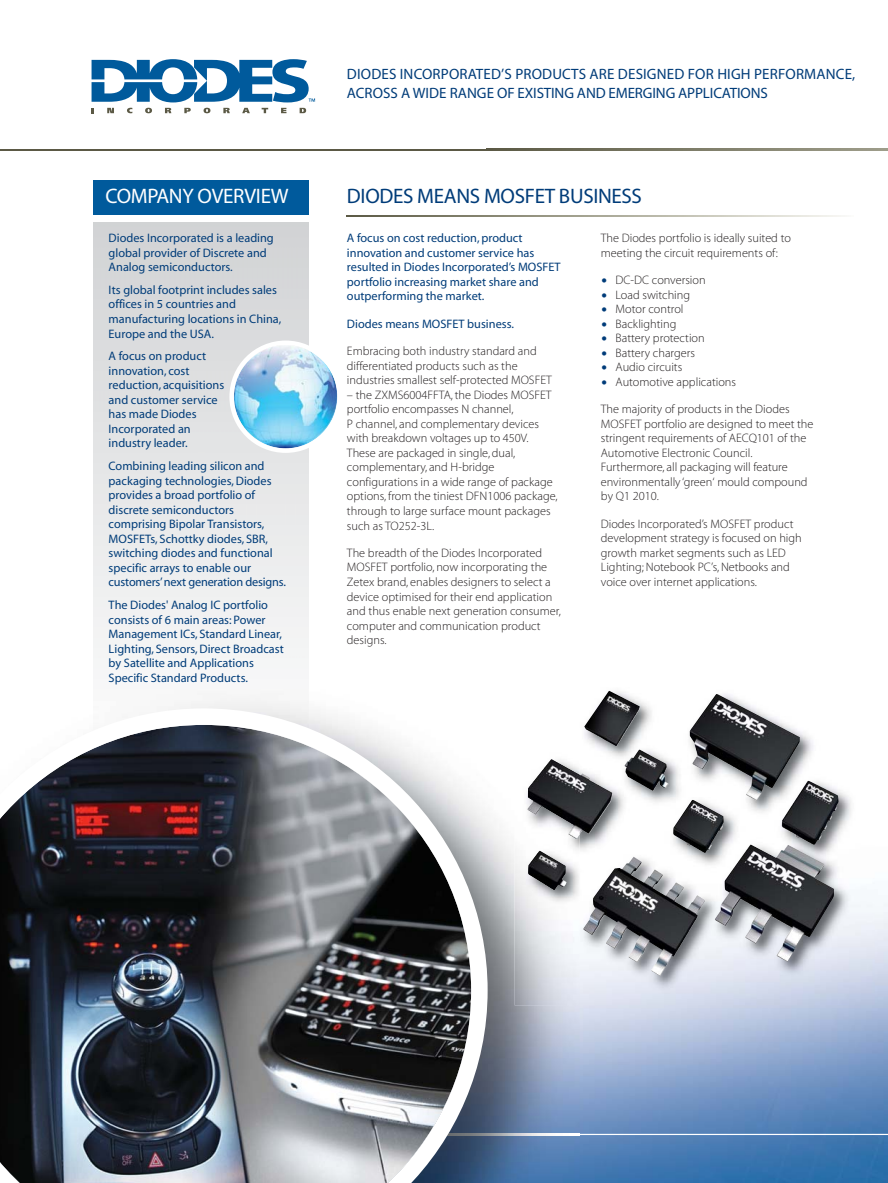
<style>
.page{position:relative;width:888px;height:1183px;background:#fff}
.page>*{position:absolute;margin:0;border:0;box-sizing:border-box;transform-origin:0 0}
.t1{font:21px "Myriad MM 400 600";letter-spacing:-.015em;color:#003c79}
.t2{font:21px "Myriad MM 400 600";letter-spacing:-.015em;color:#fff}
.t3{font:15px/19.5px "Myriad MM 400 600";letter-spacing:.01em;color:#003c79}
.t4{font:12.3px/14.5px "Myriad MM 215 600";color:#231f20}
.t5{font:12.3px/14.5px "Myriad MM 400 600";color:#003c79}
.s1{font-family:"Lucida Grande";color:#003c79}
</style>
<div class="page">
<img style="left:0;top:148px;width:887px;height:1035px">
<hr style="left:0;top:1134px;width:887px;height:1px;background:#fff">
<svg style="left:91px;top:59px;width:224px;height:43px"></svg>
<svg style="left:107px;top:108px;width:7px;height:5px"></svg>
<svg style="left:127px;top:108px;width:5px;height:5px"></svg>
<svg style="left:145px;top:108px;width:7px;height:5px"></svg>
<svg style="left:165px;top:108px;width:6px;height:5px"></svg>
<svg style="left:184px;top:108px;width:7px;height:5px"></svg>
<svg style="left:203px;top:108px;width:7px;height:5px"></svg>
<svg style="left:223px;top:108px;width:7px;height:5px"></svg>
<svg style="left:242px;top:108px;width:8px;height:5px"></svg>
<svg style="left:261px;top:108px;width:7px;height:5px"></svg>
<svg style="left:281px;top:108px;width:5px;height:5px"></svg>
<svg style="left:299px;top:108px;width:7px;height:5px"></svg>
<hr style="left:0;top:149px;width:887px;height:1px;background:#5b5945">
<div style="left:93px;top:180px;width:215px;height:34px;background:#005a9c"></div>
<img style="left:93px;top:222px;width:215px;height:467px">
<img style="left:514px;top:671px;width:360px;height:334px">
<img style="left:579px;top:691px;width:259px;height:285px">
<svg style="left:347px;top:215px;width:506px;height:2px"></svg>
<svg style="left:229px;top:341px;width:113px;height:112px"></svg>
<svg style="left:544px;top:149px;width:343px;height:1px"></svg>
<img style="left:0;top:689px;width:579px;height:494px">
<img style="left:487px;top:1134px;width:92px;height:1px">
<img style="left:514px;top:689px;width:65px;height:316px">
<img style="left:528px;top:851px;width:38px;height:39px">
<img style="left:527px;top:759px;width:52px;height:80px">
<svg style="left:0;top:708px;width:487px;height:475px;background:#66696f"></svg>
<p class="t3" style="left:347px;top:65px;width:509px">DIODES INCORPORATED’S PRODUCTS ARE DESIGNED FOR HIGH PERFORMANCE,<br>ACROSS A WIDE RANGE OF EXISTING AND EMERGING APPLICATIONS</p>
<h1 class="t2" style="left:105px;top:188px;width:185px">COMPANY OVERVIEW</h1>
<h1 class="t1" style="left:347px;top:188px;width:296px">DIODES MEANS MOSFET BUSINESS</h1>
<p class="t5" style="left:109px;top:232px;width:167px">Diodes Incorporated is a leading global provider of Discrete and<br>Analog semiconductors.</p>
<p class="t5" style="left:109px;top:284px;width:174px">Its global footprint includes sales offices in 5 countries and manufacturing locations in China,<br>Europe and the USA.</p>
<p class="t5" style="left:109px;top:350px;width:117px">A focus on product innovation, cost reduction, acquisitions and customer service has made Diodes<br>Incorporated an industry leader.</p>
<p class="t5" style="left:109px;top:460px;width:179px">Combining leading silicon and packaging technologies, Diodes provides a broad portfolio of discrete semiconductors comprising Bipolar Transistors,<br>MOSFETs, Schottky diodes, SBR, switching diodes and functional specific arrays to enable our customers’ next generation designs.</p>
<p class="t5" style="left:109px;top:599px;width:176px">The Diodes' Analog IC portfolio consists of 6 main areas: Power<br>Management ICs, Standard Linear,<br>Lighting, Sensors, Direct Broadcast by Satellite and Applications<br>Specific Standard Products.</p>
<p class="t4" style="left:600px;top:232px;width:191px">The Diodes portfolio is ideally suited to meeting the circuit requirements of:</p>
<p class="t4" style="left:600px;top:274px;width:106px"><span class="s1">•</span> DC-DC conversion</p>
<p class="t4" style="left:600px;top:288px;width:91px"><span class="s1">•</span> Load switching</p>
<p class="t4" style="left:600px;top:303px;width:84px"><span class="s1">•</span> Motor control</p>
<p class="t4" style="left:600px;top:317px;width:77px"><span class="s1">•</span> Backlighting</p>
<p class="t4" style="left:600px;top:332px;width:105px"><span class="s1">•</span> Battery protection</p>
<p class="t4" style="left:600px;top:346px;width:96px"><span class="s1">•</span> Battery chargers</p>
<p class="t4" style="left:600px;top:361px;width:83px"><span class="s1">•</span> Audio circuits</p>
<p class="t4" style="left:600px;top:375px;width:137px"><span class="s1">•</span> Automotive applications</p>
<p class="t4" style="left:600px;top:403px;width:214px">The majority of products in the Diodes MOSFET portfolio are designed to meet the stringent requirements of AECQ101 of the Automotive Electronic Council.<br>Furthermore, all packaging will feature environmentally ‘green‘ mould compound by Q1 2010.</p>
<p class="t4" style="left:600px;top:517px;width:202px">Diodes Incorporated’s MOSFET product development strategy is focused on high growth market segments such as LED Lighting; Notebook PC’s, Netbooks and voice over internet applications.</p>
<p class="t5" style="left:347px;top:232px;width:215px">A focus on cost reduction, product innovation and customer service has resulted in Diodes Incorporated’s MOSFET portfolio increasing market share and outperforming the market.</p>
<p class="t5" style="left:347px;top:317px;width:168px">Diodes means MOSFET business.</p>
<p class="t4" style="left:347px;top:345px;width:206px">Embracing both industry standard and differentiated products such as the industries smallest self-protected MOSFET</p>
<p class="t4" style="left:347px;top:388px;width:212px">– the ZXMS6004FFTA, the Diodes MOSFET portfolio encompasses N channel,<br>P channel, and complementary devices with breakdown voltages up to 450V.<br>These are packaged in single, dual, complementary, and H-bridge configurations in a wide range of package options, from the tiniest DFN1006 package, through to large surface mount packages such as TO252-3L.</p>
<p class="t4" style="left:347px;top:546px;width:215px">The breadth of the Diodes Incorporated MOSFET portfolio, now incorporating the Zetex brand, enables designers to select a device optimised for their end application and thus enable next generation consumer, computer and communication product designs.</p>
</div>
